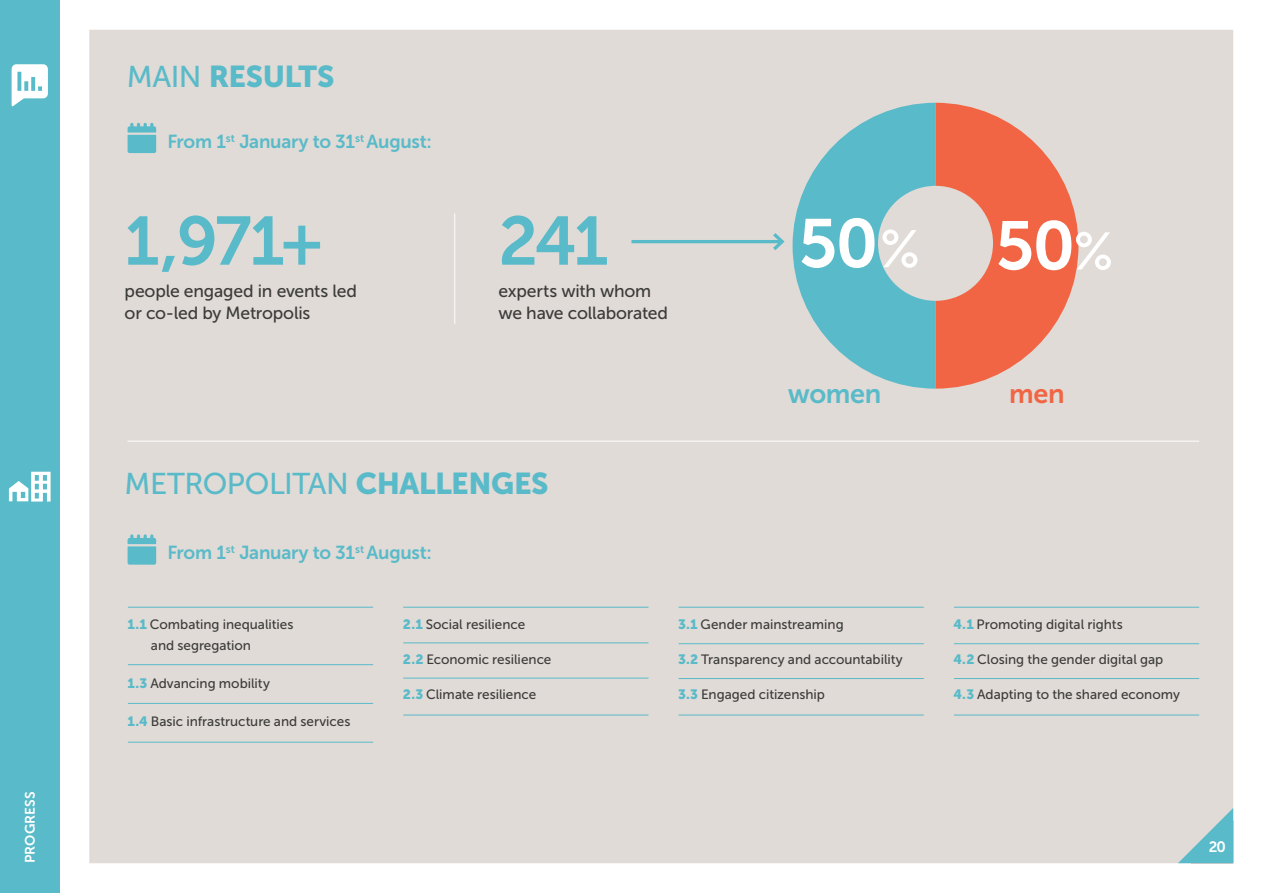
<style>
.page{position:relative;width:1263px;height:893px;background:#fff}
.page>*{position:absolute;margin:0;border:0;box-sizing:border-box;transform-origin:0 0}
.t1{font:68.25px "Museo Sans 700";letter-spacing:-.05em;color:#59bac9}
.t2{font:68.25px "Museo Sans 700";color:#fff}
.t3{font:30px "Museo Sans 500";letter-spacing:-.015em;color:#59bac9}
.t4{font:30px "Museo Sans 900";letter-spacing:-.015em;color:#59bac9}
.t5{font:27px "Museo Sans 700";letter-spacing:-.015em;color:#59bac9}
.t6{font:27px "Museo Sans 700";color:#f16544}
.t7{font:18.75px "Museo Sans 700";letter-spacing:-.015em;color:#59bac9}
.t8{font:17.55px/21.6px "Museo Sans 500";letter-spacing:-.01em;color:#3c3c3b}
.t9{font:15px "Museo Sans 700";color:#fff}
.t10{font:13.8px "Museo Sans 700";letter-spacing:.005em;color:#fff}
.t11{font:13.5px/21px "Museo Sans 500";color:#3c3c3b}
.s1{font-family:"Museo Sans 500"}
.s2{font-family:"Museo Sans 500";font-size:52.5px}
.s3{font-family:"Museo Sans 900"}
.s4{font-family:"Museo Sans 900";color:#59bac9}
</style>
<div class="page">
<div style="left:89px;top:30px;width:1144px;height:833px;background:#e0dbd6"></div>
<svg style="left:1178px;top:808px;width:55px;height:55px;background:#9ccacf"></svg>
<div style="left:0;top:0;width:60px;height:893px;background:#59bac9"></div>
<hr style="left:128px;top:441px;width:1071px;height:1px;background:#fff">
<svg style="left:128px;top:123px;width:28px;height:30px"></svg>
<svg style="left:12px;top:64px;width:36px;height:43px"></svg>
<hr style="left:454px;top:214px;width:1px;height:110px;background:#fff">
<hr style="left:631px;top:240px;width:151px;height:3px;background:#59bac9">
<svg style="left:9px;top:472px;width:42px;height:30px"></svg>
<svg style="left:128px;top:534px;width:28px;height:31px"></svg>
<hr style="left:128px;top:607px;width:245px;height:1px;background:#59bac9">
<hr style="left:128px;top:664px;width:245px;height:1px;background:#59bac9">
<hr style="left:128px;top:703px;width:245px;height:1px;background:#59bac9">
<hr style="left:128px;top:742px;width:245px;height:1px;background:#59bac9">
<hr style="left:679px;top:607px;width:245px;height:1px;background:#59bac9">
<hr style="left:954px;top:607px;width:245px;height:1px;background:#59bac9">
<hr style="left:403px;top:607px;width:245px;height:1px;background:#59bac9">
<hr style="left:403px;top:643px;width:245px;height:1px;background:#59bac9">
<hr style="left:403px;top:678px;width:245px;height:1px;background:#59bac9">
<hr style="left:403px;top:715px;width:245px;height:1px;background:#59bac9">
<hr style="left:679px;top:643px;width:245px;height:1px;background:#59bac9">
<hr style="left:679px;top:678px;width:245px;height:1px;background:#59bac9">
<hr style="left:679px;top:715px;width:245px;height:1px;background:#59bac9">
<hr style="left:954px;top:643px;width:245px;height:1px;background:#59bac9">
<hr style="left:954px;top:678px;width:245px;height:1px;background:#59bac9">
<hr style="left:954px;top:715px;width:245px;height:1px;background:#59bac9">
<svg style="left:769px;top:103px;width:309px;height:286px;background:#b7a79f"></svg>
<div style="left:878px;top:186px;width:115px;height:115px;background:#e0dbd6;border-radius:50%"></div>
<p class="t10" style="left:22px;top:863px;width:73px;rotate:-90deg">PROGRESS</p>
<h2 class="t4" style="left:127px;top:59px;width:209px"><span class="s1">MAIN</span> RESULTS</h2>
<h3 class="t7" style="left:167px;top:131px;width:266px">From 1<sup>st</sup> January to 31<sup>st</sup> August:</h3>
<h1 class="t1" style="left:125px;top:203px;width:200px">1,971+</h1>
<p class="t8" style="left:125px;top:280px;width:234px">people engaged in events led or co-led by Metropolis</p>
<h1 class="t1" style="left:498px;top:203px;width:112px">241</h1>
<p class="t8" style="left:498px;top:280px;width:171px">experts with whom we have collaborated</p>
<h1 class="t2" style="left:799px;top:207px;width:316px">50<span class="s2">%</span> 50<span class="s2">%</span></h1>
<h3 class="t5" style="left:788px;top:378px;width:95px">women</h3>
<h3 class="t6" style="left:1009px;top:378px;width:57px">men</h3>
<h2 class="t3" style="left:125px;top:467px;width:426px">METROPOLITAN <span class="s3">CHALLENGES</span></h2>
<h3 class="t7" style="left:167px;top:542px;width:266px">From 1<sup>st</sup> January to 31<sup>st</sup> August:</h3>
<p class="t11" style="left:151px;top:614px;width:144px;text-indent:-23px"><span class="s4">1.1</span> Combating inequalities and segregation</p>
<p class="t11" style="left:128px;top:673px;width:144px"><span class="s4">1.3</span> Advancing mobility</p>
<p class="t11" style="left:128px;top:711px;width:224px"><span class="s4">1.4</span> Basic infrastructure and services</p>
<p class="t11" style="left:403px;top:614px;width:124px"><span class="s4">2.1</span> Social resilience</p>
<p class="t11" style="left:403px;top:649px;width:150px"><span class="s4">2.2</span> Economic resilience</p>
<p class="t11" style="left:403px;top:684px;width:135px"><span class="s4">2.3</span> Climate resilience</p>
<p class="t11" style="left:678px;top:614px;width:167px"><span class="s4">3.1</span> Gender mainstreaming</p>
<p class="t11" style="left:678px;top:649px;width:226px"><span class="s4">3.2</span> Transparency and accountability</p>
<p class="t11" style="left:678px;top:684px;width:148px"><span class="s4">3.3</span> Engaged citizenship</p>
<p class="t11" style="left:954px;top:614px;width:171px"><span class="s4">4.1</span> Promoting digital rights</p>
<p class="t11" style="left:954px;top:649px;width:211px"><span class="s4">4.2</span> Closing the gender digital gap</p>
<p class="t11" style="left:954px;top:684px;width:228px"><span class="s4">4.3</span> Adapting to the shared economy</p>
<p class="t9" style="left:1209px;top:839px;width:20px">20<sub>20</sub></p>
</div>
